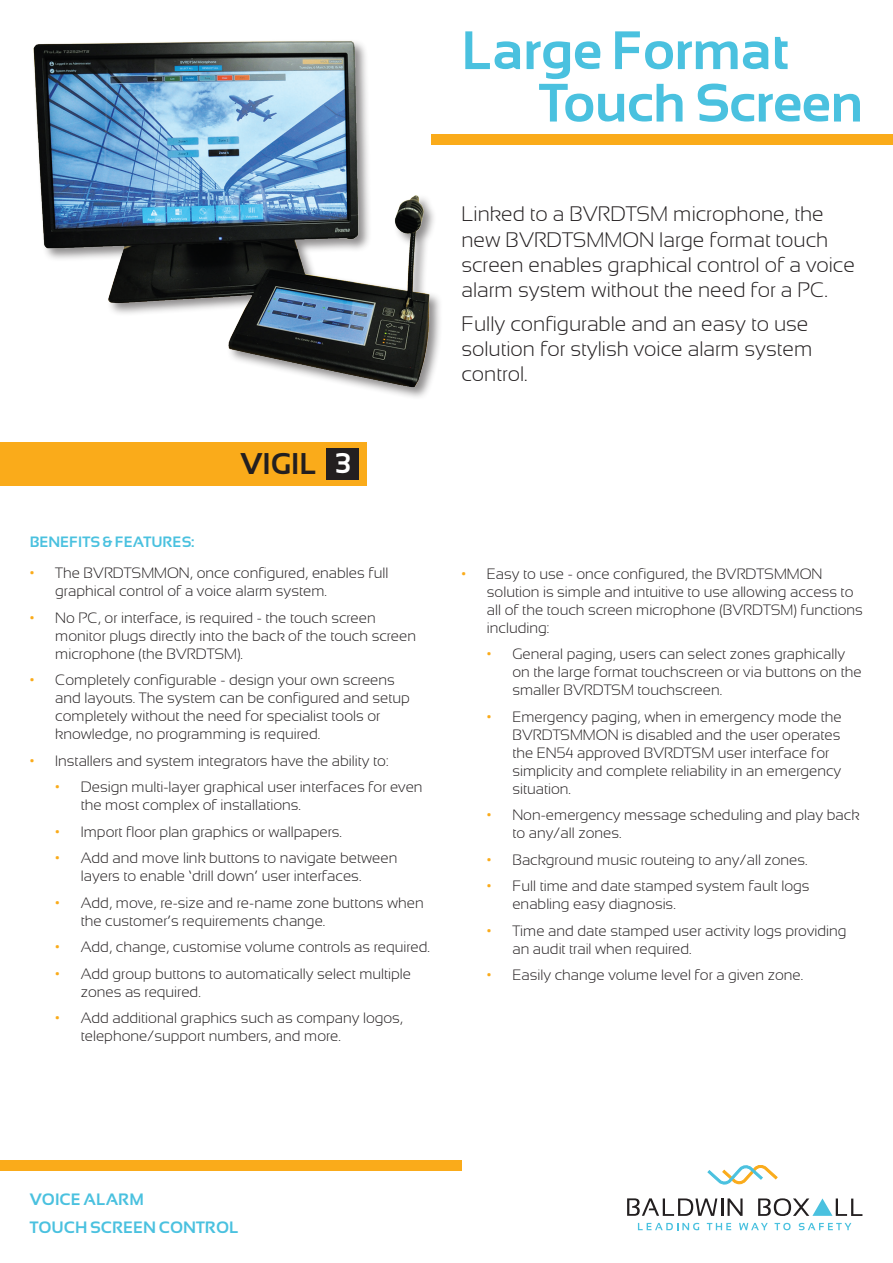
<style>
.page{position:relative;width:893px;height:1263px;background:#fff}
.page>*{position:absolute;margin:0;border:0;box-sizing:border-box;transform-origin:0 0}
.Page_Heading_p1{font:700 54px "Sansation";color:#4ac1df}
.t1{font:700 30px "Sansation";color:#231f20}
.t2{font:700 28.5px "Sansation";color:#fff}
.First_para_front_pag{font:300 21px/25.2px "Sansation";color:#231f20}
.Product_Category{font:700 16.5px "Sansation";color:#4ac1df}
.t3{font:300 15px/18px "Sansation";color:#231f20}
.sub_heading_blue{font:700 15px "Sansation";color:#4ac1df}
.s1{color:#faab1a}
</style>
<div class="page">
<svg style="left:638px;top:1223px;width:61px;height:7px"></svg>
<svg style="left:707px;top:1223px;width:24px;height:7px"></svg>
<svg style="left:739px;top:1223px;width:29px;height:7px"></svg>
<svg style="left:774px;top:1223px;width:17px;height:7px"></svg>
<svg style="left:799px;top:1223px;width:52px;height:7px"></svg>
<svg style="left:707px;top:1165px;width:71px;height:19px"></svg>
<svg style="left:627px;top:1198px;width:90px;height:18px"></svg>
<hr style="left:721px;top:1198px;width:3px;height:18px;background:#231f20">
<svg style="left:727px;top:1198px;width:16px;height:18px"></svg>
<svg style="left:758px;top:1198px;width:104px;height:18px"></svg>
<div style="left:0;top:1160px;width:461px;height:11px;background:#faab1a"></div>
<div style="left:432px;top:135px;width:461px;height:10px;background:#faab1a"></div>
<div style="left:0;top:442px;width:367px;height:43px;background:#faab1a"></div>
<div style="left:326px;top:448px;width:33px;height:31px;background:#231f20"></div>
<img style="left:33px;top:40px;width:413px;height:357px">
<p class="Page_Heading_p1" style="left:461px;top:20px;width:330px">Large Format</p>
<p class="Page_Heading_p1" style="left:539px;top:73px;width:326px">Touch Screen</p>
<p class="t1" style="left:240px;top:447px;width:78px">VIGIL</p>
<p class="t2" style="left:335px;top:448px;width:17px">3</p>
<p class="sub_heading_blue" style="left:30px;top:534px;width:166px">BENEFITS &amp; FEATURES:</p>
<p class="t3" style="left:55px;top:564px;width:335px;text-indent:-26px"><span class="s1">•</span> The BVRDTSMMON, once configured, enables full graphical control of a voice alarm system.</p>
<p class="t3" style="left:55px;top:609px;width:362px;text-indent:-26px"><span class="s1">•</span> No PC, or interface, is required - the touch screen monitor plugs directly into the back of the touch screen microphone (the BVRDTSM).</p>
<p class="t3" style="left:55px;top:671px;width:356px;text-indent:-26px"><span class="s1">•</span> Completely configurable - design your own screens and layouts. The system can be configured and setup completely without the need for specialist tools or knowledge, no programming is required.</p>
<p class="t3" style="left:30px;top:752px;width:361px"><span class="s1">•</span> Installers and system integrators have the ability to:</p>
<p class="t3" style="left:81px;top:778px;width:343px;text-indent:-26px"><span class="s1">•</span> Design multi-layer graphical user interfaces for even the most complex of installations.</p>
<p class="t3" style="left:55px;top:823px;width:288px"><span class="s1">•</span> Import floor plan graphics or wallpapers.</p>
<p class="t3" style="left:81px;top:849px;width:318px;text-indent:-26px"><span class="s1">•</span> Add and move link buttons to navigate between layers to enable ‘drill down’ user interfaces.</p>
<p class="t3" style="left:81px;top:894px;width:345px;text-indent:-26px"><span class="s1">•</span> Add, move, re-size and re-name zone buttons when the customer’s requirements change.</p>
<p class="t3" style="left:55px;top:938px;width:376px"><span class="s1">•</span> Add, change, customise volume controls as required.</p>
<p class="t3" style="left:81px;top:965px;width:332px;text-indent:-26px"><span class="s1">•</span> Add group buttons to automatically select multiple zones as required.</p>
<p class="t3" style="left:81px;top:1009px;width:324px;text-indent:-26px"><span class="s1">•</span> Add additional graphics such as company logos, telephone/support numbers, and more.</p>
<p class="First_para_front_pag" style="left:461px;top:201px;width:395px">Linked to a BVRDTSM microphone, the new BVRDTSMMON large format touch screen enables graphical control of a voice alarm system without the need for a PC.</p>
<p class="First_para_front_pag" style="left:461px;top:311px;width:353px">Fully configurable and an easy to use solution for stylish voice alarm system control.</p>
<p class="t3" style="left:487px;top:564px;width:377px;text-indent:-26px"><span class="s1">•</span> Easy to use - once configured, the BVRDTSMMON solution is simple and intuitive to use allowing access to all of the touch screen microphone (BVRDTSM) functions including:</p>
<p class="t3" style="left:512px;top:645px;width:351px;text-indent:-26px"><span class="s1">•</span> General paging, users can select zones graphically on the large format touchscreen or via buttons on the smaller BVRDTSM touchscreen.</p>
<p class="t3" style="left:512px;top:707px;width:331px;text-indent:-26px"><span class="s1">•</span> Emergency paging, when in emergency mode the BVRDTSMMON is disabled and the user operates the EN54 approved BVRDTSM user interface for simplicity and complete reliability in an emergency situation.</p>
<p class="t3" style="left:512px;top:806px;width:348px;text-indent:-26px"><span class="s1">•</span> Non-emergency message scheduling and play back to any/all zones.</p>
<p class="t3" style="left:487px;top:850px;width:322px"><span class="s1">•</span> Background music routeing to any/all zones.</p>
<p class="t3" style="left:512px;top:877px;width:299px;text-indent:-26px"><span class="s1">•</span> Full time and date stamped system fault logs enabling easy diagnosis.</p>
<p class="t3" style="left:512px;top:921px;width:336px;text-indent:-26px"><span class="s1">•</span> Time and date stamped user activity logs providing an audit trail when required.</p>
<p class="t3" style="left:487px;top:966px;width:318px"><span class="s1">•</span> Easily change volume level for a given zone.</p>
<p class="Product_Category" style="left:30px;top:1190px;width:116px">VOICE ALARM</p>
<p class="Product_Category" style="left:30px;top:1218px;width:210px">TOUCH SCREEN CONTROL</p>
</div>
